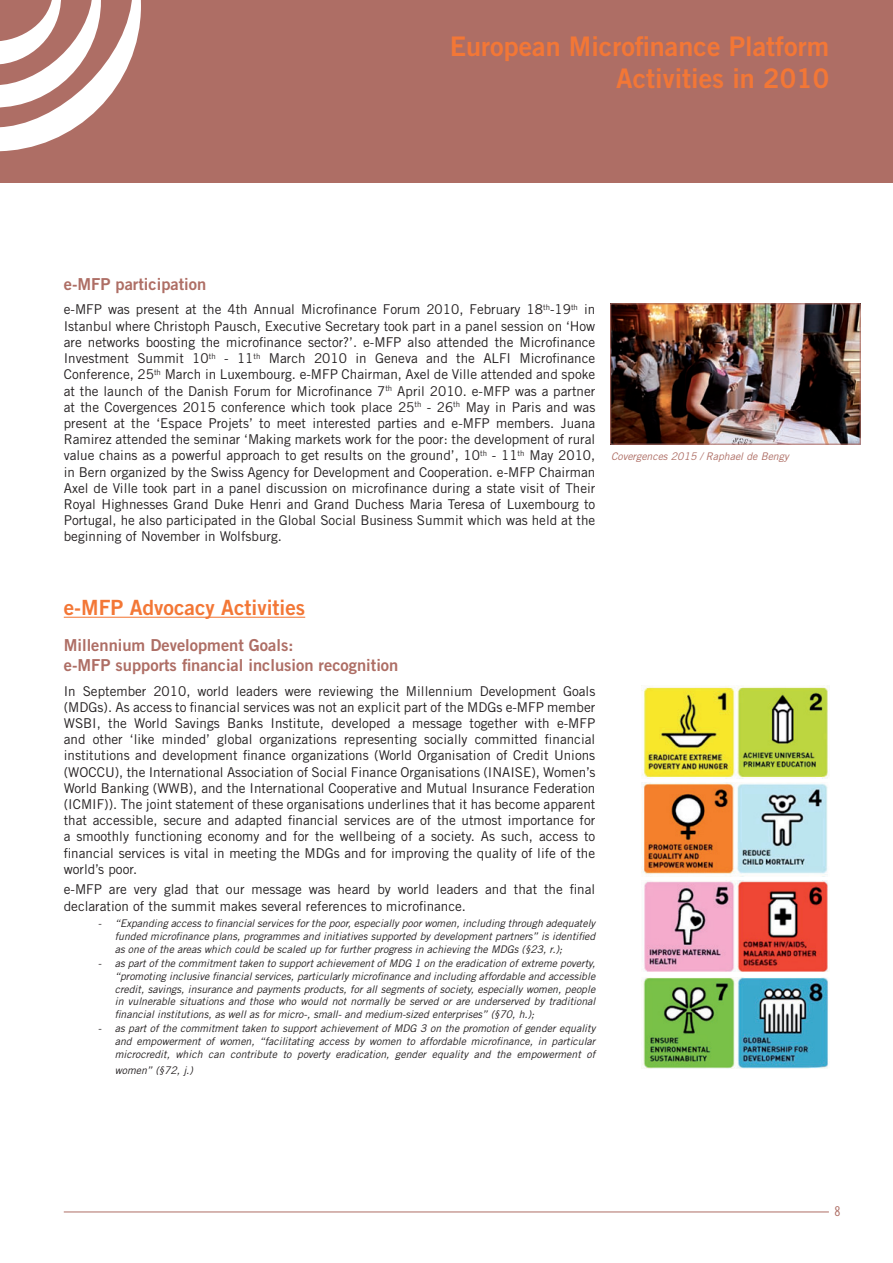
<style>
.page{position:relative;width:893px;height:1263px;background:#fff}
.page>*{position:absolute;margin:0;border:0;box-sizing:border-box;transform-origin:0 0}
.t1{font:27px/32.4px "Trade Gothic Bold Two";color:#f37736;text-align:right}
.t2{font:21px "Trade Gothic Bold Two";color:#f37736}
.t3{font:16.5px/19.8px "Trade Gothic Bold Two";color:#ae6e65}
.t4{font:13.5px/16.2px "Trade Gothic";color:#231f20;text-align:justify}
.t5{font:13.5px "Trade Gothic Cond Eighteen";color:#ae6e65}
.t6{font:italic 10.5px/12.6px "Trade Gothic";color:#231f20;text-align:justify}
.t7{font:italic 10.5px "Trade Gothic";color:#ae6e65}
</style>
<div class="page">
<hr style="left:64px;top:1211px;width:765px;height:1px;background:#ae6e65">
<hr style="left:64px;top:617px;width:241px;height:1px;background:#f37736">
<div style="left:0;top:0;width:893px;height:183px;background:#ae6e65"></div>
<svg style="left:0;top:0;width:141px;height:151px"></svg>
<img style="left:641px;top:685px;width:188px;height:94px">
<img style="left:641px;top:782px;width:187px;height:94px">
<img style="left:644px;top:880px;width:185px;height:92px">
<img style="left:641px;top:977px;width:187px;height:91px">
<img style="left:612px;top:306px;width:246px;height:136px">
<div style="left:610px;top:304px;width:250px;height:140px;border:1px solid #ae6e65"></div>
<h1 class="t1" style="left:450px;top:30px;width:381px">European Microfinance Platform<br>Activities in 2010</h1>
<p class="t3" style="left:64px;top:274px;width:144px">e-MFP participation</p>
<p class="t4" style="left:64px;top:301px;width:533px">e-MFP was present at the 4th Annual Microfinance Forum 2010, February 18<sup>th</sup>-19<sup>th</sup> in Istanbul where Christoph Pausch, Executive Secretary took part in a panel session on ‘How are networks boosting the microfinance sector?’. e-MFP also attended the Microfinance Investment Summit 10<sup>th</sup> - 11<sup>th</sup> March 2010 in Geneva and the ALFI Microfinance Conference, 25<sup>th</sup> March in Luxembourg. e-MFP Chairman, Axel de Ville attended and spoke at the launch of the Danish Forum for Microfinance 7<sup>th</sup> April 2010. e-MFP was a partner at the Covergences 2015 conference which took place 25<sup>th</sup> - 26<sup>th</sup> May in Paris and was present at the ‘Espace Projets’ to meet interested parties and e-MFP members. Juana Ramirez attended the seminar ‘Making markets work for the poor: the development of rural value chains as a powerful approach to get results on the ground’, 10<sup>th</sup> - 11<sup>th</sup> May 2010, in Bern organized by the Swiss Agency for Development and Cooperation. e-MFP Chairman Axel de Ville took part in a panel discussion on microfinance during a state visit of Their Royal Highnesses Grand Duke Henri and Grand Duchess Maria Teresa of Luxembourg to Portugal, he also participated in the Global Social Business Summit which was held at the beginning of November in Wolfsburg.</p>
<p class="t7" style="left:611px;top:450px;width:179px">Covergences 2015 / Raphael de Bengy</p>
<h2 class="t2" style="left:64px;top:595px;width:243px">e-MFP Advocacy Activities</h2>
<p class="t3" style="left:64px;top:635px;width:336px">Millennium Development Goals:<br>e-MFP supports financial inclusion recognition</p>
<p class="t4" style="left:64px;top:682px;width:533px">In September 2010, world leaders were reviewing the Millennium Development Goals (MDGs). As access to financial services was not an explicit part of the MDGs e-MFP member WSBI, the World Savings Banks Institute, developed a message together with e-MFP and other ‘like minded’ global organizations representing socially committed financial institutions and development finance organizations (World Organisation of Credit Unions (WOCCU), the International Association of Social Finance Organisations (INAISE), Women’s World Banking (WWB), and the International Cooperative and Mutual Insurance Federation (ICMIF)). The joint statement of these organisations underlines that it has become apparent that accessible, secure and adapted financial services are of the utmost importance for a smoothly functioning economy and for the wellbeing of a society. As such, access to financial services is vital in meeting the MDGs and for improving the quality of life of the world’s poor.</p>
<p class="t4" style="left:64px;top:881px;width:533px">e-MFP are very glad that our message was heard by world leaders and that the final declaration of the summit makes several references to microfinance.</p>
<p class="t6" style="left:115px;top:917px;width:482px;text-indent:-17px">- “Expanding access to financial services for the poor, especially poor women, including through adequately funded microfinance plans, programmes and initiatives supported by development partners” is identified as one of the areas which could be scaled up for further progress in achieving the MDGs (§23, r.);</p>
<p class="t6" style="left:115px;top:957px;width:482px;text-indent:-17px">- as part of the commitment taken to support achievement of MDG 1 on the eradication of extreme poverty, “promoting inclusive financial services, particularly microfinance and including affordable and accessible credit, savings, insurance and payments products, for all segments of society, especially women, people in vulnerable situations and those who would not normally be served or are underserved by traditional financial institutions, as well as for micro-, small- and medium-sized enterprises” (§70, h.);</p>
<p class="t6" style="left:115px;top:1022px;width:482px;text-indent:-17px">- as part of the commitment taken to support achievement of MDG 3 on the promotion of gender equality and empowerment of women, “facilitating access by women to affordable microfinance, in particular microcredit, which can contribute to poverty eradication, gender equality and the empowerment of</p>
<p class="t6" style="left:115px;top:1064px;width:80px">women” (§72, j.)</p>
<p class="t5" style="left:834px;top:1203px;width:7px">8</p>
</div>
